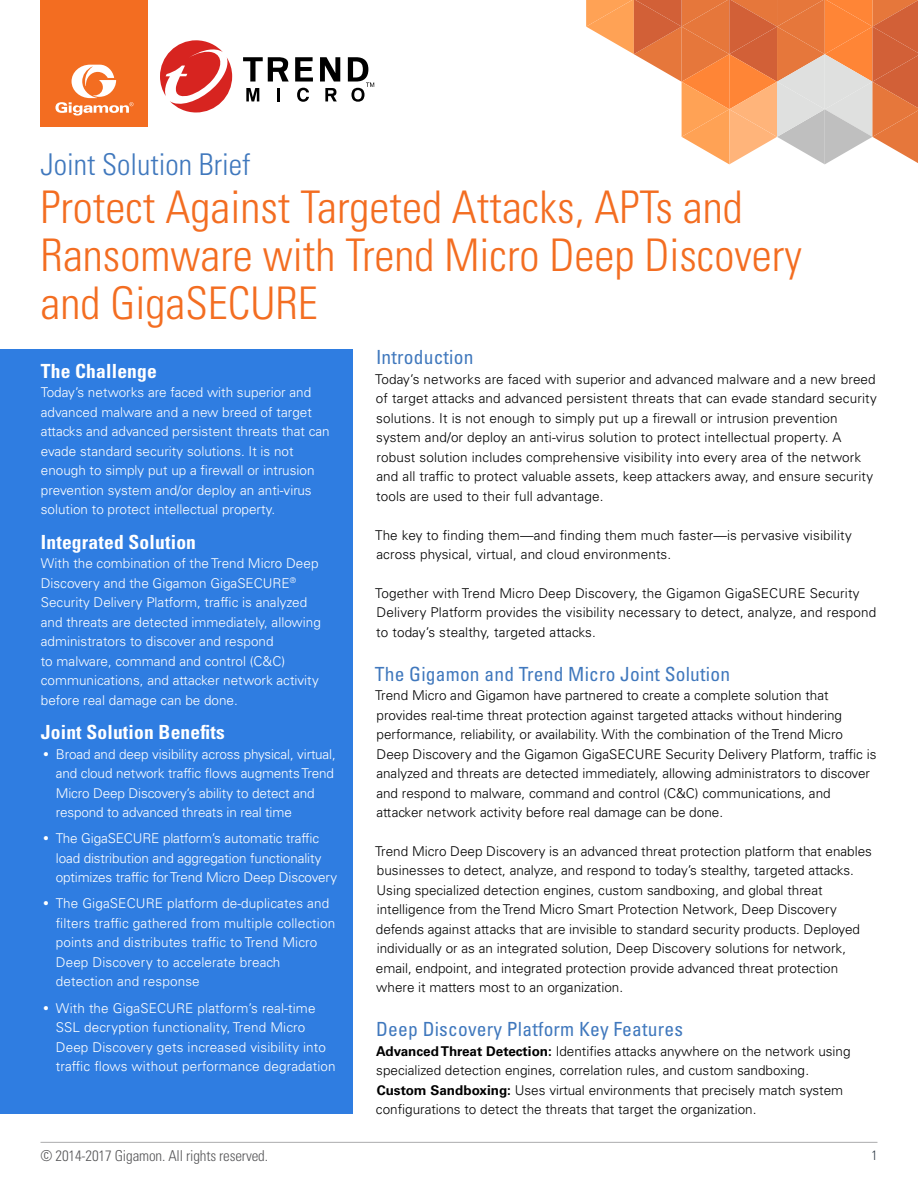
<style>
.page{position:relative;width:918px;height:1188px;background:#fff}
.page>*{position:absolute;margin:0;border:0;box-sizing:border-box;transform-origin:0 0}
.t1{font:300 condensed 45px/48px "Univers LT Std";color:#f36d21}
.t2{font:300 condensed 30px "Univers LT Std";color:#4078bd}
.t3{font:condensed 19.5px "Univers LT Std";letter-spacing:.01em;color:#4078bd}
.t4{font:700 condensed 19.5px "Univers LT Std";letter-spacing:.01em;color:#fff}
.t5{font:300 condensed 15px "Univers LT Std";letter-spacing:-.01em;color:#58585a}
.t6{font:300 13.5px/19.5px "Univers LT Std";color:#000}
.t7{font:300 13.5px/19.5px "Univers LT Std";color:#fff}
.t8{font:300 condensed 13.5px "Univers LT Std";color:#323e49}
.s1{font-family:"Univers";font-weight:400;font-stretch:condensed}
.s2{font-weight:700}
</style>
<div class="page">
<hr style="left:40px;top:1142px;width:838px;height:1px;background:#58585a">
<div style="left:40px;top:0;width:108px;height:127px;background:#f36d21"></div>
<svg style="left:55px;top:65px;width:79px;height:51px"></svg>
<svg style="left:586px;top:0;width:332px;height:164px"></svg>
<div style="left:0;top:350px;width:353px;height:764px;background:#2f7de1"></div>
<svg style="left:243px;top:57px;width:46px;height:25px"></svg>
<svg style="left:295px;top:57px;width:18px;height:25px"></svg>
<svg style="left:320px;top:57px;width:20px;height:25px"></svg>
<svg style="left:246px;top:88px;width:13px;height:13px"></svg>
<svg style="left:277px;top:88px;width:3px;height:13px"></svg>
<svg style="left:325px;top:88px;width:12px;height:13px"></svg>
<svg style="left:297px;top:88px;width:12px;height:14px"></svg>
<svg style="left:348px;top:57px;width:26px;height:45px"></svg>
<svg style="left:160px;top:40px;width:72px;height:72px"></svg>
<h2 class="t2" style="left:40px;top:146px;width:211px">Joint Solution Brief</h2>
<h1 class="t1" style="left:40px;top:183px;width:763px">Protect Against Targeted Attacks, APTs and<br>Ransomware with Trend Micro Deep Discovery and GigaSECURE</h1>
<h3 class="t4" style="left:41px;top:359px;width:118px">The Challenge</h3>
<p class="t7" style="left:41px;top:383px;width:290px">Today’s networks are faced with superior and advanced malware and a new breed of target attacks and advanced persistent threats that can evade standard security solutions. It is not enough to simply put up a firewall or intrusion prevention system and/or deploy an anti-virus solution to protect intellectual property.</p>
<h3 class="t4" style="left:41px;top:530px;width:157px">Integrated Solution</h3>
<p class="t7" style="left:41px;top:554px;width:282px">With the combination of the Trend Micro Deep Discovery and the Gigamon GigaSECURE<sup>® </sup>Security Delivery Platform, traffic is analyzed and threats are detected immediately, allowing administrators to discover and respond<br>to malware, command and control (C&amp;C) communications, and attacker network activity before real damage can be done.</p>
<h3 class="t4" style="left:41px;top:720px;width:185px">Joint Solution Benefits</h3>
<p class="t7" style="left:56px;top:744px;width:281px;text-indent:-12px"><span class="s1">•</span> Broad and deep visibility across physical, virtual, and cloud network traffic flows augments Trend Micro Deep Discovery’s ability to detect and respond to advanced threats in real time</p>
<p class="t7" style="left:56px;top:829px;width:283px;text-indent:-12px"><span class="s1">•</span> The GigaSECURE platform’s automatic traffic load distribution and aggregation functionality optimizes traffic for Trend Micro Deep Discovery</p>
<p class="t7" style="left:56px;top:894px;width:281px;text-indent:-12px"><span class="s1">•</span> The GigaSECURE platform de-duplicates and filters traffic gathered from multiple collection points and distributes traffic to Trend Micro Deep Discovery to accelerate breach detection and response</p>
<p class="t7" style="left:56px;top:998px;width:281px;text-indent:-12px"><span class="s1">•</span> With the GigaSECURE platform’s real-time SSL decryption functionality, Trend Micro Deep Discovery gets increased visibility into traffic flows without performance degradation</p>
<h3 class="t3" style="left:376px;top:345px;width:99px">Introduction</h3>
<p class="t6" style="left:375px;top:369px;width:503px">Today’s networks are faced with superior and advanced malware and a new breed of target attacks and advanced persistent threats that can evade standard security solutions. It is not enough to simply put up a firewall or intrusion prevention system and/or deploy an anti-virus solution to protect intellectual property. A robust solution includes comprehensive visibility into every area of the network and all traffic to protect valuable assets, keep attackers away, and ensure security tools are used to their full advantage.</p>
<p class="t6" style="left:375px;top:525px;width:478px">The key to finding them—and finding them much faster—is pervasive visibility across physical, virtual, and cloud environments.</p>
<p class="t6" style="left:375px;top:583px;width:502px">Together with Trend Micro Deep Discovery, the Gigamon GigaSECURE Security<br>Delivery Platform provides the visibility necessary to detect, analyze, and respond to today’s stealthy, targeted attacks.</p>
<h3 class="t3" style="left:375px;top:661px;width:357px">The Gigamon and Trend Micro Joint Solution</h3>
<p class="t6" style="left:375px;top:686px;width:503px">Trend Micro and Gigamon have partnered to create a complete solution that provides real-time threat protection against targeted attacks without hindering performance, reliability, or availability. With the combination of the Trend Micro Deep Discovery and the Gigamon GigaSECURE Security Delivery Platform, traffic is analyzed and threats are detected immediately, allowing administrators to discover and respond to malware, command and control (C&amp;C) communications, and attacker network activity before real damage can be done.</p>
<p class="t6" style="left:375px;top:841px;width:498px">Trend Micro Deep Discovery is an advanced threat protection platform that enables businesses to detect, analyze, and respond to today’s stealthy, targeted attacks.<br>Using specialized detection engines, custom sandboxing, and global threat intelligence from the Trend Micro Smart Protection Network, Deep Discovery defends against attacks that are invisible to standard security products. Deployed individually or as an integrated solution, Deep Discovery solutions for network, email, endpoint, and integrated protection provide advanced threat protection where it matters most to an organization.</p>
<h3 class="t3" style="left:376px;top:1017px;width:308px">Deep Discovery Platform Key Features</h3>
<p class="t6" style="left:376px;top:1041px;width:476px"><span class="s2">Advanced Threat Detection:</span> Identifies attacks anywhere on the network using specialized detection engines, correlation rules, and custom sandboxing.<br><span class="s2">Custom Sandboxing:</span> Uses virtual environments that precisely match system configurations to detect the threats that target the organization.</p>
<p class="t5" style="left:40px;top:1147px;width:229px">© 2014-2017 Gigamon. All rights reserved.</p>
<p class="t8" style="left:872px;top:1147px;width:7px">1</p>
</div>
